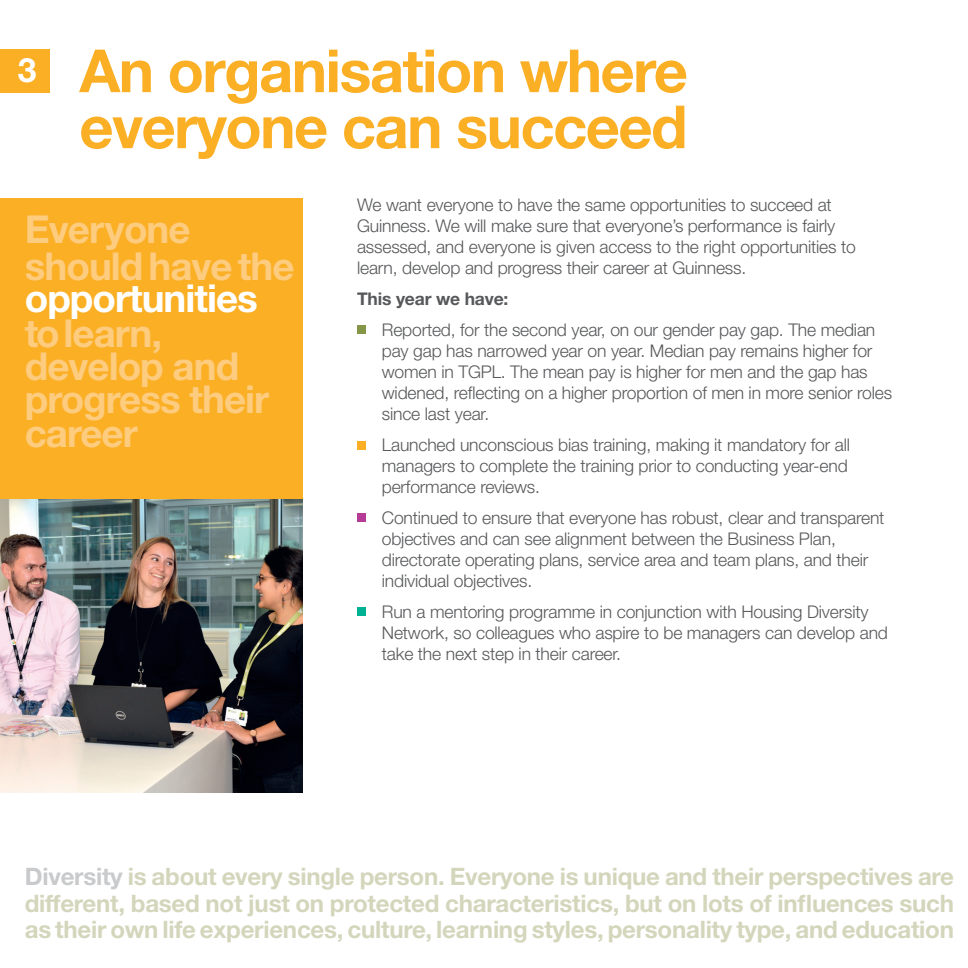
<style>
.page{position:relative;width:968px;height:968px;background:#fff}
.page>*{position:absolute;margin:0;border:0;box-sizing:border-box;transform-origin:0 0}
.t1{font:700 59.5px/56px "Helvetica Neue LT Std";letter-spacing:-.025em;color:#fbaf25}
.t2{font:700 38.5px/33.2px "Helvetica Neue LT Std";letter-spacing:-.025em;color:#fdcc7f}
.t3{font:700 38.5px "Helvetica Neue LT Std";letter-spacing:-.025em;color:#fff}
.t4{font:700 33.6px "Helvetica Neue LT Std";color:#fff}
.t5{font:700 24.15px/26.9px "Helvetica Neue LT Std";letter-spacing:-.01em;color:#d4d6bc;text-align:justify}
.t6{font:300 17.5px/21px "Helvetica Neue LT Std";letter-spacing:-.01em;color:#57585a}
.t7{font:700 17.5px "Helvetica Neue LT Std";letter-spacing:-.01em;color:#57585a}
.s1{color:#c9cacc}
</style>
<div class="page">
<img style="left:0;top:499px;width:303px;height:293px">
<div style="left:0;top:198px;width:303px;height:301px;background:#fbaf25"></div>
<div style="left:358px;top:325px;width:8px;height:8px;background:#869648"></div>
<div style="left:357px;top:441px;width:8px;height:8px;background:#fbaf25"></div>
<div style="left:357px;top:513px;width:8px;height:8px;background:#b53b96"></div>
<div style="left:358px;top:607px;width:8px;height:8px;background:#00b294"></div>
<div style="left:0;top:50px;width:49px;height:43px;background:#fbaf25"></div>
<h3 class="t4" style="left:18px;top:50px;width:20px">3</h3>
<h1 class="t1" style="left:79px;top:42px;width:610px">An organisation where everyone can succeed</h1>
<h2 class="t2" style="left:25px;top:210px;width:271px;line-height:36.8px">Everyone should have the</h2>
<h2 class="t3" style="left:25px;top:274px;width:234px">opportunities</h2>
<h2 class="t2" style="left:25px;top:315px;width:246px">to learn, develop and progress their career</h2>
<p class="t6" style="left:357px;top:194px;width:500px">We want everyone to have the same opportunities to succeed at Guinness. We will make sure that everyone’s performance is fairly assessed, and everyone is given access to the right opportunities to learn, develop and progress their career at Guinness.</p>
<p class="t7" style="left:357px;top:288px;width:153px">This year we have:</p>
<p class="t6" style="left:382px;top:319px;width:512px">Reported, for the second year, on our gender pay gap. The median pay gap has narrowed year on year. Median pay remains higher for women in TGPL. The mean pay is higher for men and the gap has widened, reflecting on a higher proportion of men in more senior roles since last year.</p>
<p class="t6" style="left:382px;top:434px;width:469px">Launched unconscious bias training, making it mandatory for all managers to complete the training prior to conducting year-end performance reviews.</p>
<p class="t6" style="left:382px;top:507px;width:504px">Continued to ensure that everyone has robust, clear and transparent objectives and can see alignment between the Business Plan, directorate operating plans, service area and team plans, and their individual objectives.</p>
<p class="t6" style="left:382px;top:600px;width:507px">Run a mentoring programme in conjunction with Housing Diversity<br>Network, so colleagues who aspire to be managers can develop and take the next step in their career.</p>
<p class="t5" style="left:25px;top:861px;width:930px"><span class="s1">Diversity</span> is about every single person. Everyone is unique and their perspectives are different, based not just on protected characteristics, but on lots of influences such as their own life experiences, culture, learning styles, personality type, and education</p>
</div>
